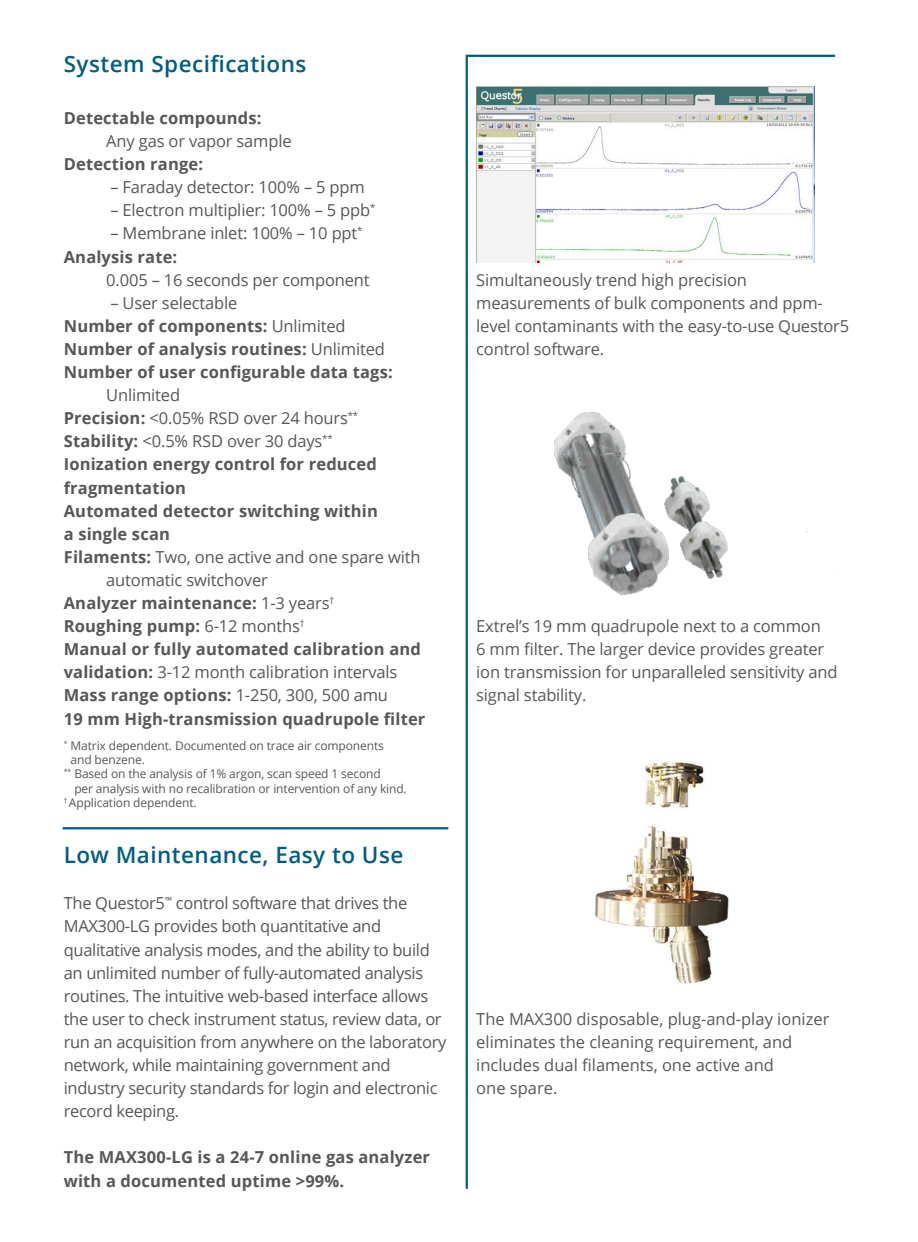
<style>
.page{position:relative;width:918px;height:1242px;background:#fff}
.page>*{position:absolute;margin:0;border:0;box-sizing:border-box;transform-origin:0 0}
.t1{font:600 22.5px "Open Sans";letter-spacing:.02em;color:#005d82}
.t2{font:16.5px/23.1px "Open Sans";letter-spacing:-.01em;color:#575756}
.t3{font:700 16.5px/23.1px "Open Sans";letter-spacing:.01em;color:#575756}
.t4{font:12px "Open Sans";letter-spacing:-.01em;color:#575756}
.s1{font-weight:700}
.s2{font-weight:400}
</style>
<div class="page">
<svg style="left:465px;top:54px;width:371px;height:1135px"></svg>
<img style="left:476px;top:86px;width:338px;height:177px">
<img style="left:489px;top:383px;width:347px;height:224px">
<hr style="left:63px;top:827px;width:385px;height:2px;background:#005d82">
<img style="left:591px;top:755px;width:146px;height:230px">
<h1 class="t1" style="left:64px;top:48px;width:244px">System Specifications</h1>
<p class="t3" style="left:64px;top:106px;width:199px">Detectable compounds:</p>
<p class="t2" style="left:106px;top:129px;width:187px">Any gas or vapor sample</p>
<p class="t3" style="left:64px;top:152px;width:141px">Detection range:</p>
<p class="t2" style="left:110px;top:175px;width:256px">– Faraday detector: 100% – 5 ppm</p>
<p class="t2" style="left:110px;top:198px;width:267px">– Electron multiplier: 100% – 5 ppb<sup>*</sup></p>
<p class="t2" style="left:64px;top:222px;width:300px;text-indent:47px">– Membrane inlet: 100% – 10 ppt<sup>*<br></sup><span class="s1">Analysis rate:</span></p>
<p class="t2" style="left:106px;top:268px;width:265px">0.005 – 16 seconds per component</p>
<p class="t3" style="left:64px;top:291px;width:331px;text-indent:47px"><span class="s2">– User selectable<br></span>Number of components: <span class="s2">Unlimited<br></span>Number of analysis routines: <span class="s2">Unlimited<br></span>Number of user configurable data tags:</p>
<p class="t2" style="left:106px;top:383px;width:75px">Unlimited</p>
<p class="t2" style="left:64px;top:406px;width:296px"><span class="s1">Precision:</span> &lt;0.05% RSD over 24 hours<sup>**</sup></p>
<p class="t2" style="left:64px;top:429px;width:270px"><span class="s1">Stability:</span> &lt;0.5% RSD over 30 days<sup>**</sup></p>
<p class="t3" style="left:64px;top:453px;width:315px">Ionization energy control for reduced</p>
<p class="t3" style="left:64px;top:476px;width:124px">fragmentation</p>
<p class="t3" style="left:64px;top:499px;width:316px">Automated detector switching within</p>
<p class="t3" style="left:64px;top:522px;width:108px">a single scan</p>
<p class="t2" style="left:64px;top:545px;width:358px"><span class="s1">Filaments:</span> Two, one active and one spare with</p>
<p class="t2" style="left:106px;top:568px;width:163px">automatic switchover</p>
<p class="t3" style="left:64px;top:591px;width:272px">Analyzer maintenance: <span class="s2">1-3 years</span><sup>†</sup></p>
<p class="t3" style="left:64px;top:614px;width:242px">Roughing pump: <span class="s2">6-12 months</span><sup>†</sup></p>
<p class="t3" style="left:64px;top:637px;width:359px">Manual or fully automated calibration and</p>
<p class="t2" style="left:64px;top:660px;width:335px"><span class="s1">validation:</span> 3-12 month calibration intervals</p>
<p class="t3" style="left:64px;top:684px;width:326px">Mass range options: <span class="s2">1-250, 300, 500 amu</span></p>
<p class="t3" style="left:64px;top:707px;width:363px">19 mm High-transmission quadrupole filter</p>
<p class="t4" style="left:64px;top:737px;width:322px"><sup>*</sup> Matrix dependent. Documented on trace air components</p>
<p class="t4" style="left:71px;top:751px;width:76px">and benzene.</p>
<p class="t4" style="left:64px;top:766px;width:319px"><sup>**</sup> Based on the analysis of 1% argon, scan speed 1 second</p>
<p class="t4" style="left:74px;top:780px;width:334px">per analysis with no recalibration or intervention of any kind.</p>
<p class="t4" style="left:64px;top:795px;width:134px"><sup>†</sup> Application dependent.</p>
<h1 class="t1" style="left:64px;top:840px;width:341px">Low Maintenance, Easy to Use</h1>
<p class="t2" style="left:64px;top:891px;width:384px">The Questor5<sup>™</sup> control software that drives the MAX300-LG provides both quantitative and qualitative analysis modes, and the ability to build an unlimited number of fully-automated analysis routines. The intuitive web-based interface allows the user to check instrument status, review data, or run an acquisition from anywhere on the laboratory network, while maintaining government and industry security standards for login and electronic record keeping.</p>
<p class="t3" style="left:64px;top:1146px;width:368px">The MAX300-LG is a 24-7 online gas analyzer with a documented uptime &gt;99%.</p>
<p class="t2" style="left:476px;top:268px;width:374px">Simultaneously trend high precision measurements of bulk components and ppm&shy;level contaminants with the easy-to-use Questor5 control software.</p>
<p class="t2" style="left:476px;top:614px;width:363px">Extrel’s 19 mm quadrupole next to a common<br>6 mm filter. The larger device provides greater ion transmission for unparalleled sensitivity and signal stability.</p>
<p class="t2" style="left:476px;top:1007px;width:355px">The MAX300 disposable, plug-and-play ionizer eliminates the cleaning requirement, and includes dual filaments, one active and<br>one spare.</p>
</div>
